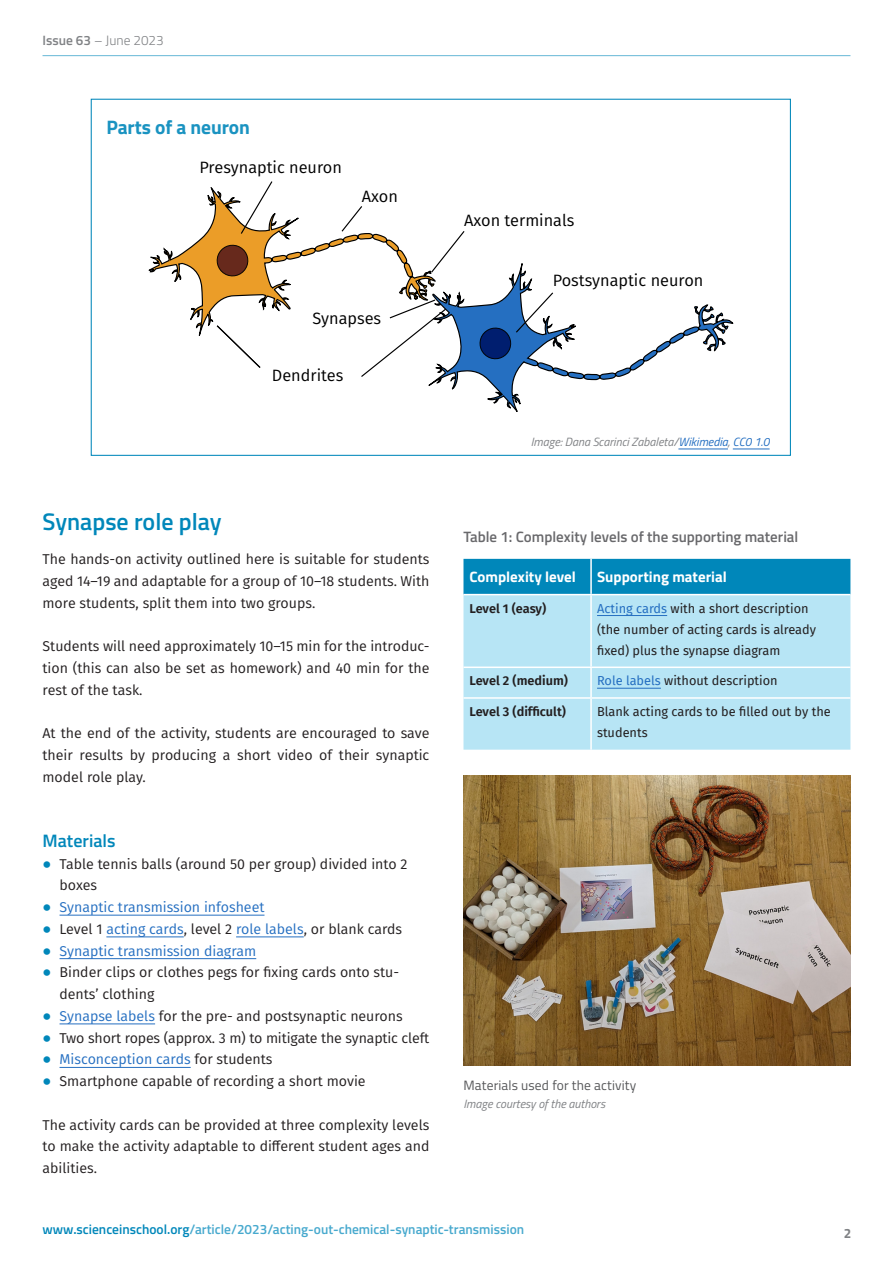
<style>
.page{position:relative;width:893px;height:1263px;background:#fff}
.page>*{position:absolute;margin:0;border:0;box-sizing:border-box;transform-origin:0 0}
.TEACH_Heading_2{font:600 24px "Titillium Web";color:#0087ba}
.TEACH_Heading__box{font:700 19.5px "Titillium Web";letter-spacing:-.005em;color:#1a93c1}
.TEACH_Heading_4{font:600 18px "Titillium Web";color:#0087ba}
.t1{font:16.35px "Fira Sans";color:#000}
.TEACH_Heading_5{font:600 15px "Titillium Web";color:#69696c}
.Table_header_white{font:700 15px "Titillium Web";color:#fff}
.Copy{font:14.25px/21.8px "Fira Sans";color:#231f20;text-align:justify}
.t2{font:14.25px "Fira Sans";color:#256fc1}
.t3{font:600 13.5px "Titillium Web";color:#47a9ce}
.t4{font:13.5px "Titillium Web";letter-spacing:.01em;color:#57585a}
.t5{font:300 13.5px "Titillium Web";color:#808285}
.t6{font:700 13.5px "Titillium Web";color:#808285}
.Table_copy_FIRA{font:12.75px/21px "Fira Sans";color:#231f20}
.Table_copy_FIRA-2{font:600 12.75px "Fira Sans";letter-spacing:-.005em;color:#231f20}
.Credit{font:italic 12px "Titillium Web";color:#808285}
.s1{font-weight:600}
.s2{color:#0087ba}
.s3{color:#256fc1}
.s4{color:#231f20}
</style>
<div class="page">
<hr style="left:43px;top:55px;width:807px;height:1px;background:#66b7d6">
<div style="left:463px;top:559px;width:387px;height:35px;background:#0087ba"></div>
<div style="left:463px;top:595px;width:387px;height:155px;background:#b7e5f5"></div>
<hr style="left:590px;top:559px;width:2px;height:35px;background:#fff">
<hr style="left:590px;top:595px;width:2px;height:71px;background:#fff">
<hr style="left:463px;top:666px;width:128px;height:2px;background:#fff">
<hr style="left:591px;top:666px;width:259px;height:2px;background:#fff">
<hr style="left:590px;top:668px;width:2px;height:29px;background:#fff">
<hr style="left:463px;top:697px;width:128px;height:2px;background:#fff">
<hr style="left:591px;top:697px;width:259px;height:2px;background:#fff">
<hr style="left:590px;top:699px;width:2px;height:51px;background:#fff">
<hr style="left:597px;top:615px;width:70px;height:1px;background:#256fc1">
<hr style="left:597px;top:688px;width:64px;height:1px;background:#256fc1">
<img style="left:463px;top:775px;width:387px;height:291px">
<hr style="left:60px;top:915px;width:204px;height:1px;background:#256fc1">
<hr style="left:106px;top:937px;width:78px;height:1px;background:#256fc1">
<hr style="left:236px;top:937px;width:68px;height:1px;background:#256fc1">
<hr style="left:60px;top:958px;width:196px;height:1px;background:#256fc1">
<hr style="left:60px;top:1024px;width:95px;height:1px;background:#256fc1">
<hr style="left:60px;top:1067px;width:131px;height:1px;background:#256fc1">
<hr style="left:678px;top:449px;width:50px;height:1px;background:#256fc1">
<hr style="left:733px;top:449px;width:37px;height:1px;background:#256fc1">
<svg style="left:428px;top:263px;width:306px;height:149px"></svg>
<svg style="left:478px;top:291px;width:76px;height:70px"></svg>
<svg style="left:148px;top:181px;width:318px;height:197px"></svg>
<p class="t5" style="left:43px;top:31px;width:123px"><span class="s1">Issue 63</span> – June 2023</p>
<p class="TEACH_Heading__box" style="left:106px;top:112px;width:145px">Parts of a neuron</p>
<p class="t1" style="left:199px;top:155px;width:144px">Presynaptic neuron</p>
<p class="t1" style="left:362px;top:184px;width:38px">Axon</p>
<p class="t1" style="left:312px;top:306px;width:70px">Synapses</p>
<p class="t1" style="left:272px;top:363px;width:73px">Dendrites</p>
<p class="TEACH_Heading_2" style="left:43px;top:504px;width:181px">Synapse role play</p>
<p class="Copy" style="left:43px;top:548px;width:388px">The hands-on activity outlined here is suitable for students aged 14–19 and adaptable for a group of 10–18 students. With more students, split them into two groups.</p>
<p class="Copy" style="left:43px;top:635px;width:388px">Students will need approximately 10–15 min for the introduc&shy;tion (this can also be set as homework) and 40 min for the rest of the task.</p>
<p class="Copy" style="left:43px;top:722px;width:388px">At the end of the activity, students are encouraged to save their results by producing a short video of their synaptic model role play.</p>
<p class="TEACH_Heading_4" style="left:43px;top:827px;width:74px">Materials</p>
<p class="Copy" style="left:60px;top:852px;width:349px;text-indent:-17px"><span class="s2">⦁</span> Table tennis balls (around 50 per group) divided into 2 boxes</p>
<p class="t2" style="left:43px;top:896px;width:223px"><span class="s2">⦁</span> Synaptic transmission infosheet</p>
<p class="Copy" style="left:43px;top:918px;width:361px"><span class="s2">⦁</span> Level 1 <span class="s3">acting cards</span>, level 2 <span class="s3">role labels</span>, or blank cards</p>
<p class="t2" style="left:43px;top:940px;width:215px"><span class="s2">⦁</span> Synaptic transmission diagram</p>
<p class="Copy" style="left:60px;top:961px;width:341px;text-indent:-17px"><span class="s2">⦁</span> Binder clips or clothes pegs for fixing cards onto stu&shy;dents’ clothing</p>
<p class="Copy" style="left:43px;top:1005px;width:362px"><span class="s2">⦁</span> <span class="s3">Synapse labels</span> for the pre- and postsynaptic neurons</p>
<p class="Copy" style="left:43px;top:1026px;width:388px"><span class="s2">⦁</span> Two short ropes (approx. 3 m) to mitigate the synaptic cleft</p>
<p class="t2" style="left:43px;top:1049px;width:232px"><span class="s2">⦁</span> Misconception cards <span class="s4">for students</span></p>
<p class="Copy" style="left:43px;top:1070px;width:325px"><span class="s2">⦁</span> Smartphone capable of recording a short movie</p>
<p class="Copy" style="left:43px;top:1113px;width:388px">The activity cards can be provided at three complexity levels to make the activity adaptable to different student ages and abilities.</p>
<p class="t1" style="left:464px;top:208px;width:112px">Axon terminals</p>
<p class="t1" style="left:553px;top:268px;width:152px">Postsynaptic neuron</p>
<p class="Credit" style="left:531px;top:433px;width:240px">Image: Dana Scarinci Zabaleta/<span class="s3">Wikimedia</span>, <span class="s3">CC0 1.0</span></p>
<p class="TEACH_Heading_5" style="left:463px;top:526px;width:336px">Table 1: Complexity levels of the supporting material</p>
<p class="Table_header_white" style="left:469px;top:565px;width:108px">Complexity level</p>
<p class="Table_header_white" style="left:597px;top:565px;width:131px">Supporting material</p>
<p class="Table_copy_FIRA-2" style="left:469px;top:598px;width:78px">Level 1 (easy)</p>
<p class="Table_copy_FIRA" style="left:597px;top:597px;width:221px"><span class="s3">Acting cards</span> with a short description (the number of acting cards is already fixed) plus the synapse diagram</p>
<p class="Table_copy_FIRA-2" style="left:469px;top:670px;width:100px">Level 2 (medium)</p>
<p class="Table_copy_FIRA" style="left:597px;top:670px;width:182px"><span class="s3">Role labels</span> without description</p>
<p class="Table_copy_FIRA-2" style="left:469px;top:701px;width:98px">Level 3 (difficult)</p>
<p class="Table_copy_FIRA" style="left:597px;top:701px;width:235px">Blank acting cards to be filled out by the students</p>
<p class="t4" style="left:463px;top:1075px;width:174px">Materials used for the activity</p>
<p class="Credit" style="left:463px;top:1095px;width:143px">Image courtesy of the authors</p>
<p class="t3" style="left:43px;top:1219px;width:483px"><span class="s2">www.scienceinschool.org</span>/article/2023/acting-out-chemical-synaptic-transmission</p>
<p class="t6" style="left:844px;top:1223px;width:9px">2</p>
</div>
